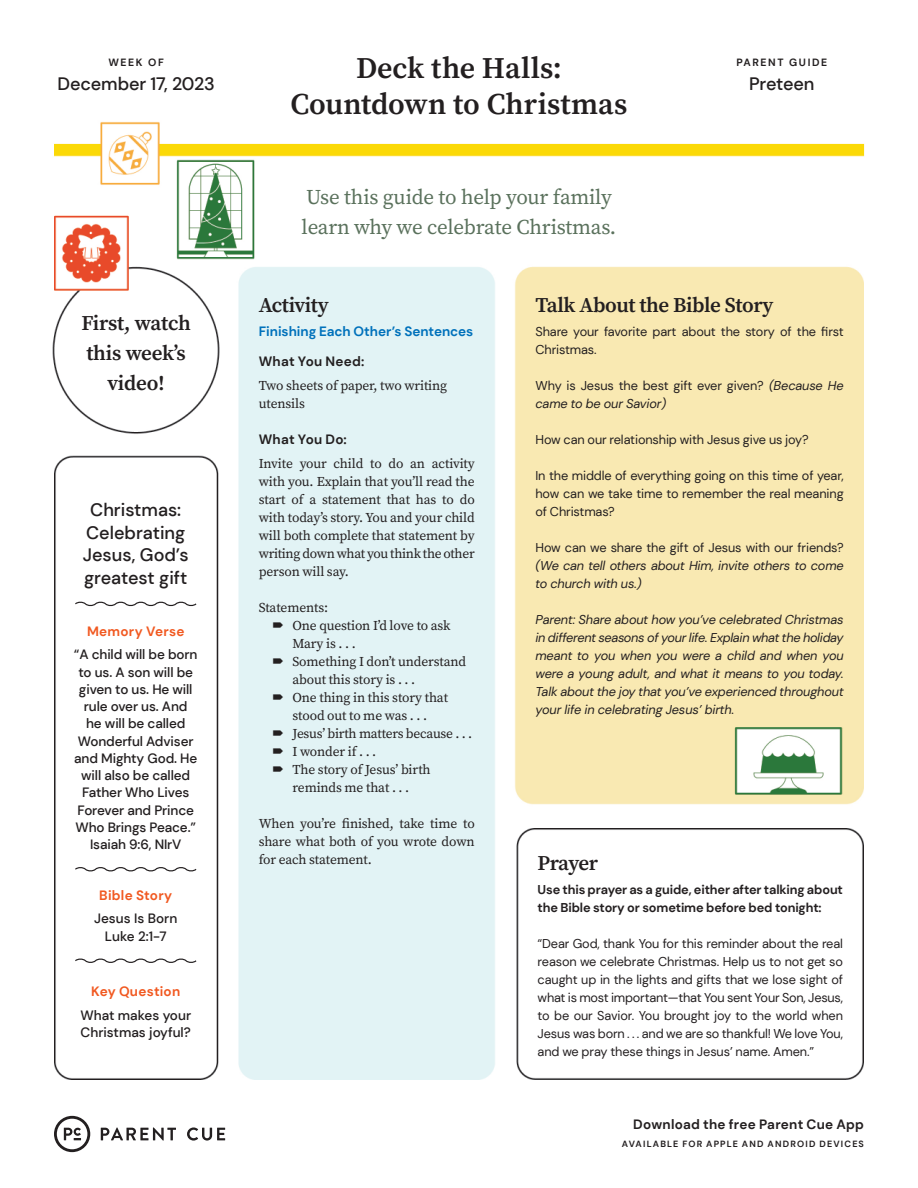
<style>
.page{position:relative;width:918px;height:1188px;background:#fff}
.page>*{position:absolute;margin:0;border:0;box-sizing:border-box;transform-origin:0 0}
.t1{font:600 30px/36px "Source Serif Pro";color:#231f20;text-align:center}
.t2{font:600 21px/30px "Source Serif Pro";letter-spacing:-.02em;color:#231f20;text-align:center}
.t3{font:21px/30px "Source Serif Pro";letter-spacing:-.01em;color:#5a715c}
.t4{font:500 18px/22.5px "DM Sans";color:#231f20;text-align:center}
.t5{font:500 18px "DM Sans";letter-spacing:-.02em;color:#231f20}
.t6{font:13.5px/18px "Source Serif Pro";letter-spacing:-.01em;color:#231f20}
.t7{font:500 13.5px/17.2px "DM Sans";letter-spacing:-.01em;color:#231f20;text-align:center}
.t8{font:700 13.5px "DM Sans";letter-spacing:.015em;color:#231f20}
.t9{font:700 13.5px "DM Sans";letter-spacing:.02em;color:#f15921}
.t10{font:700 13.5px "DM Sans";color:#0071bb}
.t11{font:12.75px/18px "DM Sans";letter-spacing:-.01em;color:#231f20;text-align:justify}
.t12{font:italic 12.75px/18px "DM Sans";letter-spacing:-.01em;color:#231f20}
.t13{font:700 12.75px/18px "DM Sans";letter-spacing:-.01em;color:#231f20}
.t14{font:700 10.5px "DM Sans";letter-spacing:.15em;color:#231f20}
.t15{font:700 9px "DM Sans";letter-spacing:.13em;color:#231f20}
.s1{font-style:italic}
</style>
<div class="page">
<img style="left:52px;top:121px;width:813px;height:1032px">
<svg style="left:101px;top:1127px;width:75px;height:14px"></svg>
<svg style="left:187px;top:1127px;width:38px;height:14px"></svg>
<svg style="left:54px;top:1116px;width:36px;height:36px"></svg>
<svg style="left:74px;top:600px;width:124px;height:8px"></svg>
<svg style="left:74px;top:865px;width:124px;height:8px"></svg>
<svg style="left:74px;top:957px;width:124px;height:8px"></svg>
<svg style="left:273px;top:622px;width:10px;height:6px"></svg>
<svg style="left:273px;top:658px;width:10px;height:6px"></svg>
<svg style="left:273px;top:694px;width:10px;height:6px"></svg>
<svg style="left:273px;top:730px;width:10px;height:6px"></svg>
<svg style="left:273px;top:748px;width:10px;height:6px"></svg>
<svg style="left:273px;top:766px;width:10px;height:6px"></svg>
<p class="t14" style="left:108px;top:58px;width:57px">WEEK OF</p>
<h3 class="t4" style="left:58px;top:74px;width:159px">December 17, 2023</h3>
<h2 class="t2" style="left:81px;top:310px;width:111px">First, watch this week’s video!</h2>
<h3 class="t4" style="left:83px;top:500px;width:107px">Christmas:<br>Celebrating<br>Jesus, God’s greatest gift</h3>
<p class="t9" style="left:87px;top:626px;width:99px">Memory Verse</p>
<p class="t7" style="left:74px;top:647px;width:125px">“A child will be born to us. A son will be given to us. He will rule over us. And<br>he will be called<br>Wonderful Adviser and Mighty God. He will also be called<br>Father Who Lives<br>Forever and Prince<br>Who Brings Peace.”<br>Isaiah 9:6, NIrV</p>
<p class="t9" style="left:99px;top:890px;width:75px">Bible Story</p>
<p class="t7" style="left:94px;top:911px;width:85px">Jesus Is Born<br>Luke 2:1-7</p>
<p class="t9" style="left:91px;top:986px;width:90px">Key Question</p>
<p class="t7" style="left:80px;top:1008px;width:112px;text-align:left">What makes your<br>Christmas joyful?</p>
<h1 class="t1" style="left:290px;top:53px;width:339px">Deck the Halls:<br>Countdown to Christmas</h1>
<h2 class="t3" style="left:302px;top:184px;width:316px">Use this guide to help your family learn why we celebrate Christmas.</h2>
<p class="t14" style="left:736px;top:58px;width:92px">PARENT GUIDE</p>
<h3 class="t5" style="left:749px;top:77px;width:67px">Preteen</h3>
<h2 class="t2" style="left:259px;top:292px;width:71px">Activity</h2>
<p class="t10" style="left:259px;top:326px;width:216px">Finishing Each Other’s Sentences</p>
<p class="t8" style="left:259px;top:356px;width:107px">What You Need:</p>
<p class="t6" style="left:259px;top:378px;width:190px">Two sheets of paper, two writing utensils</p>
<p class="t8" style="left:259px;top:434px;width:90px">What You Do:</p>
<p class="t6" style="left:259px;top:456px;width:218px;text-align:justify">Invite your child to do an activity with you. Explain that you’ll read the start of a statement that has to do with today’s story. You and your child will both complete that statement by writing down what you think the other person will say.</p>
<p class="t6" style="left:293px;top:600px;width:181px;text-indent:-34px">Statements:<br>One question I’d love to ask<br>Mary is . . .<br>Something I don’t understand about this story is . . .<br>One thing in this story that stood out to me was . . .<br>Jesus’ birth matters because . . .<br>I wonder if . . .<br>The story of Jesus’ birth reminds me that . . .</p>
<p class="t6" style="left:259px;top:814px;width:218px;text-align:justify">When you’re finished, take time to share what both of you wrote down for each statement.</p>
<h2 class="t2" style="left:536px;top:292px;width:240px">Talk About the Bible Story</h2>
<p class="t11" style="left:536px;top:322px;width:310px">Share your favorite part about the story of the first<br>Christmas.</p>
<p class="t11" style="left:536px;top:378px;width:310px">Why is Jesus the best gift ever given? <span class="s1">(Because He came to be our Savior)</span></p>
<p class="t11" style="left:536px;top:432px;width:275px">How can our relationship with Jesus give us joy?</p>
<p class="t11" style="left:536px;top:468px;width:310px">In the middle of everything going on this time of year, how can we take time to remember the real meaning of Christmas?</p>
<p class="t11" style="left:536px;top:540px;width:310px">How can we share the gift of Jesus with our friends?</p>
<p class="t12" style="left:536px;top:557px;width:310px">(We can tell others about Him, invite others to come to church with us.)</p>
<p class="t12" style="left:536px;top:611px;width:310px;text-align:justify">Parent: Share about how you’ve celebrated Christmas in different seasons of your life. Explain what the holiday meant to you when you were a child and when you were a young adult, and what it means to you today.<br>Talk about the joy that you’ve experienced throughout your life in celebrating Jesus’ birth.</p>
<h2 class="t2" style="left:538px;top:850px;width:62px">Prayer</h2>
<p class="t13" style="left:538px;top:882px;width:307px">Use this prayer as a guide, either after talking about the Bible story or sometime before bed tonight:</p>
<p class="t11" style="left:538px;top:936px;width:307px">“Dear God, thank You for this reminder about the real reason we celebrate Christmas. Help us to not get so caught up in the lights and gifts that we lose sight of what is most important—that You sent Your Son, Jesus, to be our Savior. You brought joy to the world when Jesus was born . . . and we are so thankful! We love You, and we pray these things in Jesus’ name. Amen.”</p>
<p class="t8" style="left:633px;top:1119px;width:232px">Download the free Parent Cue App</p>
<p class="t15" style="left:622px;top:1141px;width:244px">AVAILABLE FOR APPLE AND ANDROID DEVICES</p>
</div>
